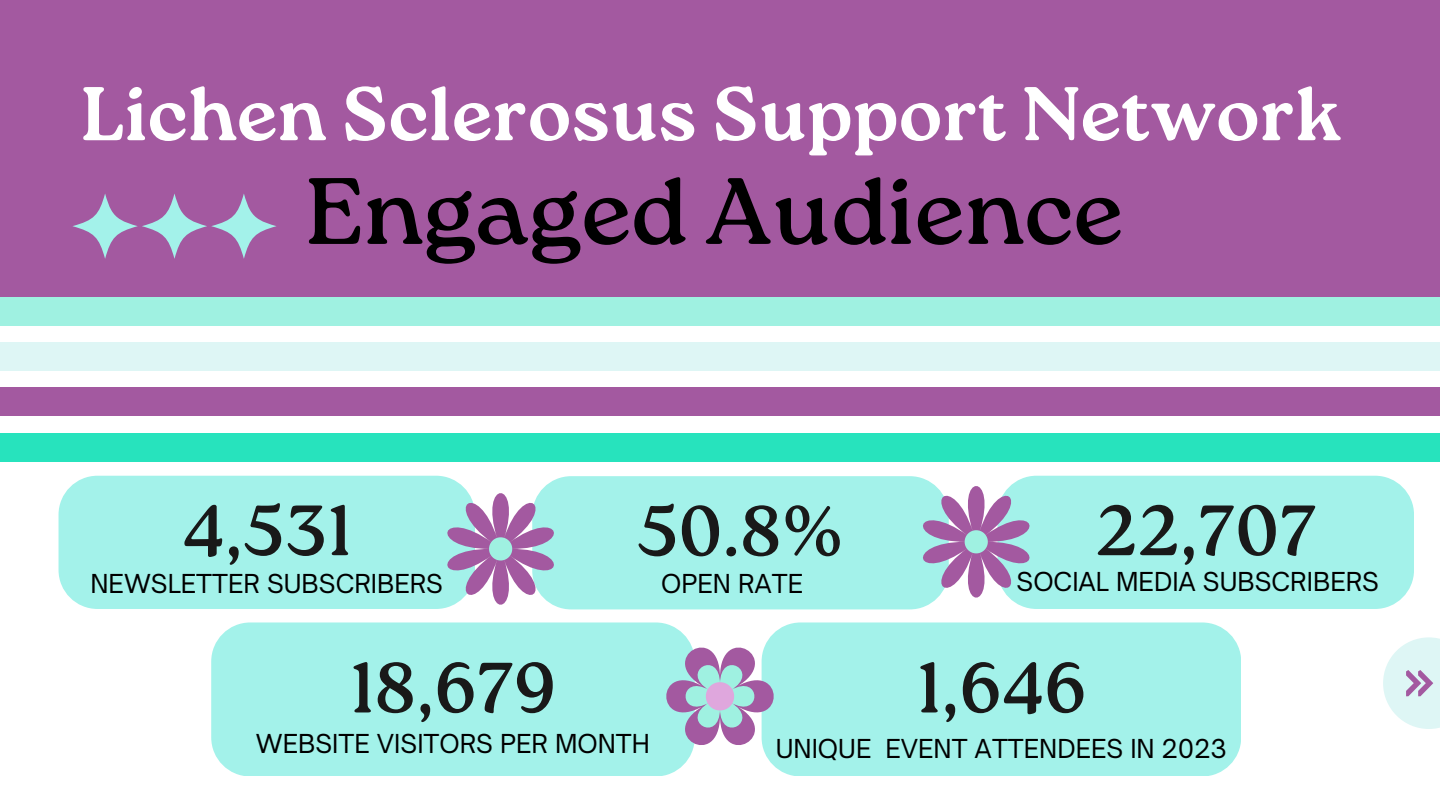
<style>
.page{position:relative;width:1440px;height:810px;background:#fff}
.page>*{position:absolute;margin:0;border:0;box-sizing:border-box;transform-origin:0 0}
.t1{font:94px "Roca One";color:#000}
.t2{font:700 76px "Roca One";color:#fff}
.t3{font:71px "Roca One";color:#191919}
.t4{font:25px "Open Sauce One";color:#000}
</style>
<div class="page">
<div style="left:59px;top:476px;width:416px;height:133px;background:#a3f2ea;border-radius:39px"></div>
<div style="left:532px;top:476px;width:417px;height:133px;background:#a3f2ea;border-radius:39px"></div>
<div style="left:0;top:0;width:1440px;height:307px;background:#a359a0"></div>
<div style="left:0;top:433px;width:550px;height:28px;background:#27e3bd"></div>
<div style="left:0;top:388px;width:550px;height:28px;background:#a359a0"></div>
<div style="left:0;top:342px;width:550px;height:29px;background:#def6f5"></div>
<div style="left:0;top:297px;width:550px;height:28px;background:#9ff1e1"></div>
<div style="left:533px;top:433px;width:566px;height:28px;background:#27e3bd"></div>
<div style="left:533px;top:388px;width:566px;height:28px;background:#a359a0"></div>
<div style="left:533px;top:342px;width:566px;height:29px;background:#def6f5"></div>
<div style="left:533px;top:297px;width:566px;height:28px;background:#9ff1e1"></div>
<div style="left:1079px;top:433px;width:361px;height:28px;background:#27e3bd"></div>
<div style="left:1079px;top:388px;width:361px;height:28px;background:#a359a0"></div>
<div style="left:1079px;top:342px;width:361px;height:29px;background:#def6f5"></div>
<div style="left:1079px;top:297px;width:361px;height:28px;background:#9ff1e1"></div>
<svg style="left:1383px;top:637px;width:57px;height:92px;fill:#def6f5"></svg>
<svg style="left:1406px;top:670px;width:27px;height:26px"></svg>
<svg style="left:72px;top:194px;width:204px;height:65px"></svg>
<div style="left:762px;top:622px;width:479px;height:154px;background:#a3f2ea;border-radius:39px"></div>
<div style="left:211px;top:622px;width:484px;height:154px;background:#a3f2ea;border-radius:39px"></div>
<div style="left:998px;top:476px;width:416px;height:133px;background:#a3f2ea;border-radius:39px"></div>
<svg style="left:654px;top:622px;width:132px;height:151px"></svg>
<svg style="left:902px;top:475px;width:149px;height:135px"></svg>
<svg style="left:439px;top:478px;width:136px;height:132px"></svg>
<p class="t2" style="left:81px;top:70px;width:1263px">Lichen Sclerosus Support Network</p>
<p class="t1" style="left:306px;top:157px;width:819px">Engaged Audience</p>
<h2 class="t3" style="left:182px;top:489px;width:171px">4,531</h2>
<h1 class="t3" style="left:637px;top:490px;width:209px">50.8%</h1>
<p class="t3" style="left:1095px;top:489px;width:223px">22,707</p>
<p class="t4" style="left:90px;top:568px;width:354px">NEWSLETTER SUBSCRIBERS</p>
<p class="t4" style="left:661px;top:568px;width:144px">OPEN RATE</p>
<h3 class="t4" style="left:1017px;top:566px;width:364px">SOCIAL MEDIA SUBSCRIBERS</h3>
<p class="t3" style="left:350px;top:646px;width:208px">18,679</p>
<p class="t3" style="left:917px;top:646px;width:171px">1,646</p>
<p class="t4" style="left:256px;top:728px;width:395px">WEBSITE VISITORS PER MONTH</p>
<h3 class="t4" style="left:776px;top:733px;width:453px">UNIQUE EVENT ATTENDEES IN 2023</h3>
</div>
